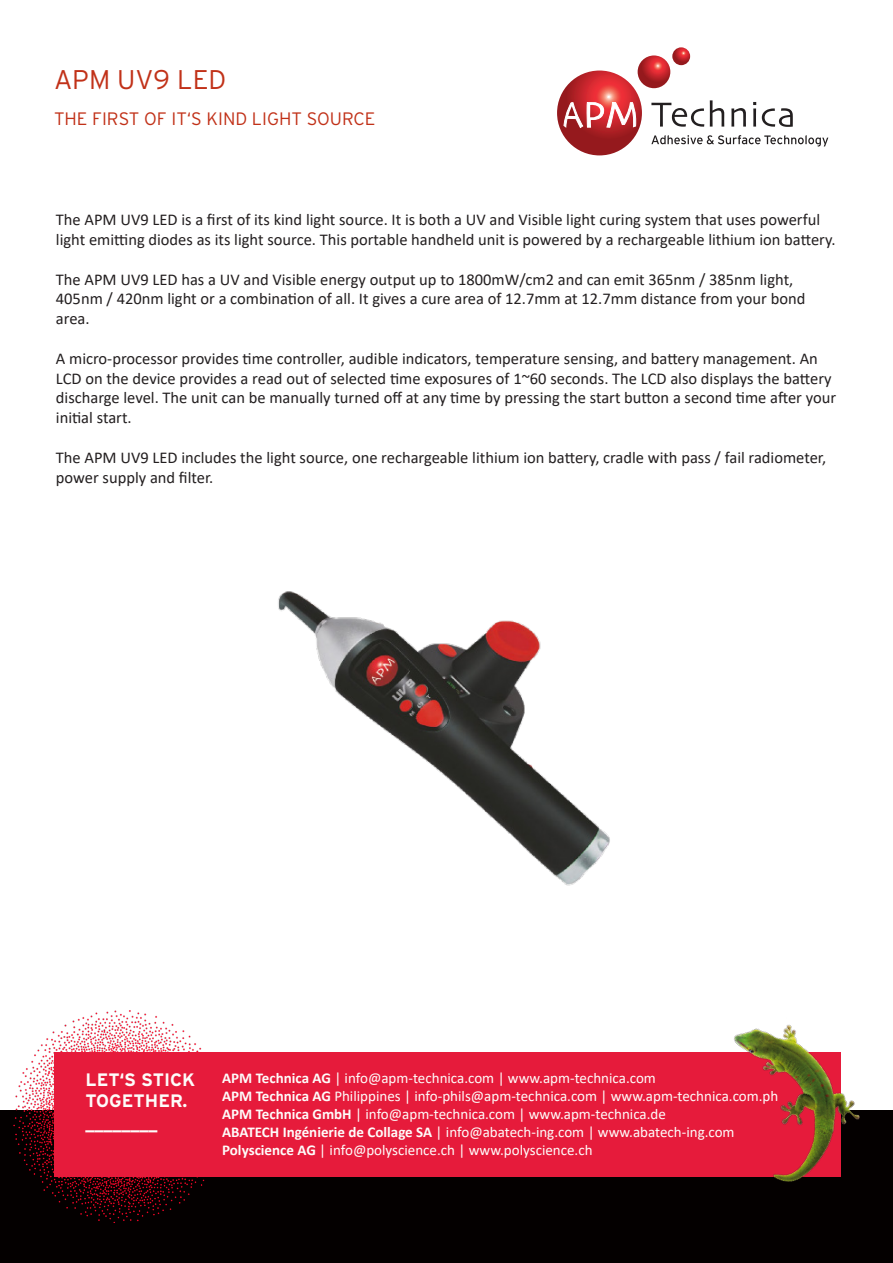
<style>
.page{position:relative;width:893px;height:1263px;background:#fff}
.page>*{position:absolute;margin:0;border:0;box-sizing:border-box;transform-origin:0 0}
.t1{font:300 27px "Interstate";color:#c13118}
.t2{font:300 18px "Interstate";color:#c13118}
.t3{font:700 18px "Interstate";color:#fefcfa}
.t4{font:16.5px/19.8px "Calibri";color:#231f20}
.t5{font:15px "Calibri";color:#fefcfa}
.s1{font-weight:700}
</style>
<div class="page">
<div style="left:0;top:1111px;width:893px;height:152px;background:#040000"></div>
<img style="left:14px;top:1011px;width:191px;height:211px">
<svg style="left:557px;top:71px;width:85px;height:84px;background:#b32529"></svg>
<svg style="left:638px;top:55px;width:32px;height:33px"></svg>
<svg style="left:651px;top:103px;width:53px;height:24px"></svg>
<svg style="left:710px;top:100px;width:14px;height:27px"></svg>
<svg style="left:731px;top:108px;width:15px;height:19px"></svg>
<svg style="left:753px;top:102px;width:3px;height:25px"></svg>
<svg style="left:762px;top:108px;width:31px;height:19px"></svg>
<svg style="left:564px;top:97px;width:73px;height:31px"></svg>
<svg style="left:672px;top:47px;width:18px;height:18px"></svg>
<svg style="left:651px;top:135px;width:177px;height:12px"></svg>
<div style="left:54px;top:1052px;width:787px;height:125px;background:#e61b3b"></div>
<img style="left:734px;top:1024px;width:158px;height:158px">
<img style="left:278px;top:591px;width:332px;height:295px">
<p class="t1" style="left:54px;top:64px;width:174px">APM UV9 LED</p>
<p class="t2" style="left:54px;top:108px;width:323px">THE FIRST OF IT‘S KIND LIGHT SOURCE</p>
<p class="t4" style="left:56px;top:209px;width:781px">The APM UV9 LED is a first of its kind light source. It is both a UV and Visible light curing system that uses powerful light emitting diodes as its light source. This portable handheld unit is powered by a rechargeable lithium ion battery.</p>
<p class="t4" style="left:56px;top:269px;width:751px">The APM UV9 LED has a UV and Visible energy output up to 1800mW/cm2 and can emit 365nm / 385nm light,<br>405nm / 420nm light or a combination of all. It gives a cure area of 12.7mm at 12.7mm distance from your bond area.</p>
<p class="t4" style="left:56px;top:348px;width:782px">A micro-processor provides time controller, audible indicators, temperature sensing, and battery management. An LCD on the device provides a read out of selected time exposures of 1~60 seconds. The LCD also displays the battery discharge level. The unit can be manually turned off at any time by pressing the start button a second time after your initial start.</p>
<p class="t4" style="left:56px;top:447px;width:772px">The APM UV9 LED includes the light source, one rechargeable lithium ion battery, cradle with pass / fail radiometer, power supply and filter.</p>
<p class="t3" style="left:86px;top:1069px;width:111px">LET‘S STICK</p>
<p class="t3" style="left:86px;top:1091px;width:103px">TOGETHER.</p>
<p class="t3" style="left:86px;top:1113px;width:73px">________</p>
<p class="t5" style="left:222px;top:1067px;width:435px"><span class="s1">APM Technica AG</span> | info@apm-technica.com | www.apm-technica.com</p>
<p class="t5" style="left:222px;top:1085px;width:558px"><span class="s1">APM Technica AG</span> Philippines | info-phils@apm-technica.com | www.apm-technica.com.ph</p>
<p class="t5" style="left:222px;top:1103px;width:445px"><span class="s1">APM Technica GmbH</span> | info@apm-technica.com | www.apm-technica.de</p>
<p class="t5" style="left:222px;top:1121px;width:514px"><span class="s1">ABATECH Ingénierie de Collage SA</span> | info@abatech-ing.com | www.abatech-ing.com</p>
<p class="t5" style="left:222px;top:1139px;width:372px"><span class="s1">Polyscience AG</span> | info@polyscience.ch | www.polyscience.ch</p>
</div>
